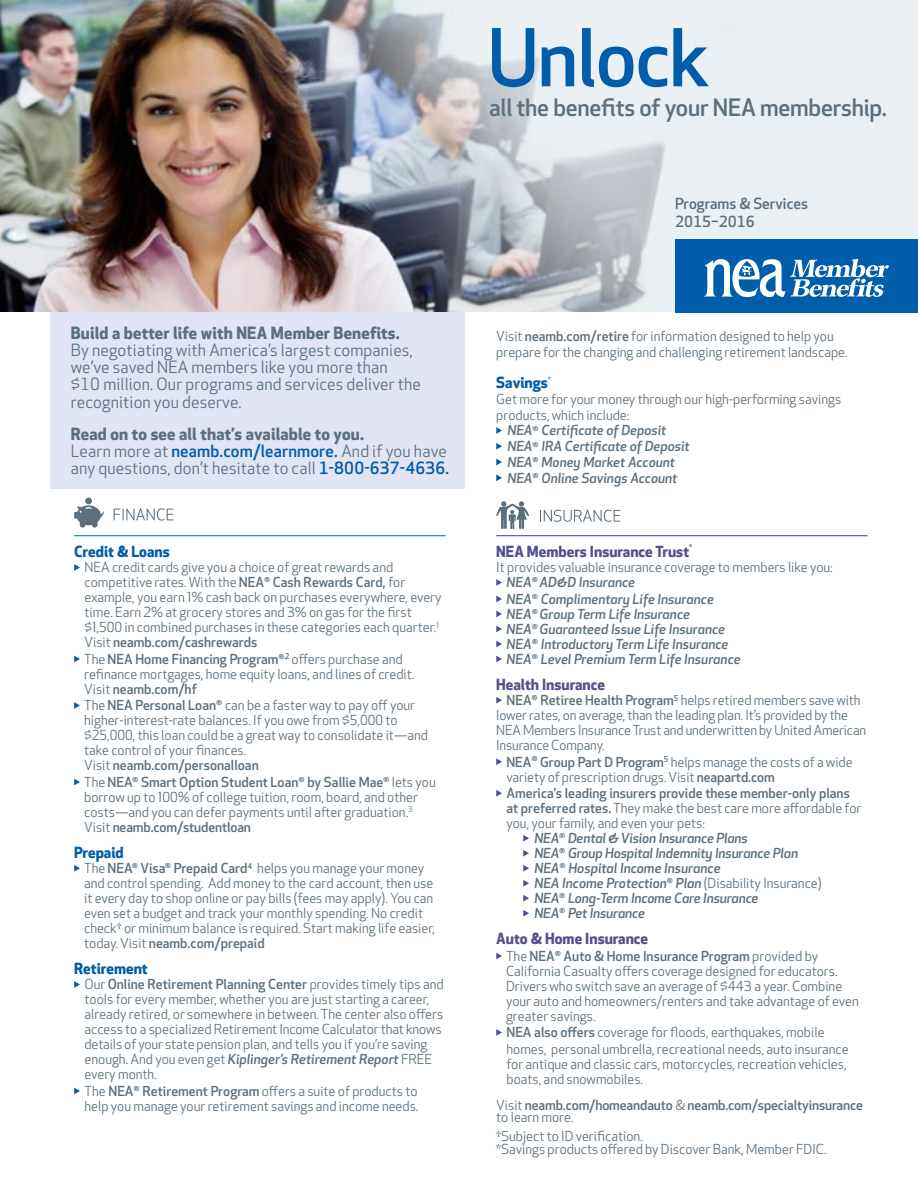
<style>
.page{position:relative;width:918px;height:1188px;background:#fff}
.page>*{position:absolute;margin:0;border:0;box-sizing:border-box;transform-origin:0 0}
.t1{font:500 77.55px "Apex New";letter-spacing:-.015em;color:#005daa}
.t2{font:500 23.4px "Apex New";letter-spacing:-.01em;color:#5c6f7c}
.t3{font:16.5px/17.2px "Apex New";letter-spacing:.01em;color:#5c6f7c}
.t4{font:700 16.5px "Apex New";letter-spacing:.01em;color:#5c6f7c}
.t5{font:700 15px "Apex New";color:#534f8f}
.t6{font:700 15px "Apex New";color:#005daa}
.t7{font:500 15px/18px "Apex New";color:#5c6f7c}
.t8{font:13.5px/15px "Apex New";color:#5c6f7c}
.t9{font:italic 500 13.5px/15px "Apex New";color:#5c6f7c}
.t10{font:500 13.5px/12px "Apex New";letter-spacing:-.005em;color:#5c6f7c}
.s1{font-weight:700}
.s2{font-weight:500;color:#005daa}
.s3{font-weight:500}
.s4{font-weight:500;font-style:italic}
.s5{font-weight:400;font-style:normal}
.s6{font-weight:400}
</style>
<div class="page">
<svg style="left:74px;top:564px;width:6px;height:7px"></svg>
<svg style="left:74px;top:656px;width:6px;height:6px"></svg>
<svg style="left:74px;top:702px;width:6px;height:7px"></svg>
<svg style="left:74px;top:779px;width:6px;height:6px"></svg>
<svg style="left:74px;top:865px;width:6px;height:7px"></svg>
<svg style="left:74px;top:981px;width:6px;height:7px"></svg>
<svg style="left:74px;top:1088px;width:6px;height:6px"></svg>
<svg style="left:74px;top:498px;width:30px;height:30px"></svg>
<svg style="left:114px;top:508px;width:59px;height:13px"></svg>
<hr style="left:74px;top:535px;width:371px;height:1px;background:#00899e">
<svg style="left:496px;top:501px;width:33px;height:28px"></svg>
<svg style="left:540px;top:510px;width:80px;height:12px"></svg>
<hr style="left:496px;top:535px;width:372px;height:1px;background:#534f8f">
<svg style="left:496px;top:579px;width:6px;height:7px"></svg>
<svg style="left:496px;top:596px;width:6px;height:6px"></svg>
<svg style="left:496px;top:611px;width:6px;height:6px"></svg>
<svg style="left:496px;top:626px;width:6px;height:6px"></svg>
<svg style="left:496px;top:641px;width:6px;height:6px"></svg>
<svg style="left:496px;top:656px;width:6px;height:6px"></svg>
<svg style="left:496px;top:697px;width:6px;height:7px"></svg>
<svg style="left:496px;top:758px;width:6px;height:7px"></svg>
<svg style="left:496px;top:790px;width:6px;height:7px"></svg>
<svg style="left:523px;top:835px;width:6px;height:7px"></svg>
<svg style="left:523px;top:850px;width:6px;height:7px"></svg>
<svg style="left:523px;top:865px;width:6px;height:7px"></svg>
<svg style="left:523px;top:880px;width:6px;height:7px"></svg>
<svg style="left:523px;top:895px;width:6px;height:7px"></svg>
<svg style="left:523px;top:910px;width:6px;height:7px"></svg>
<svg style="left:496px;top:953px;width:6px;height:6px"></svg>
<svg style="left:496px;top:1029px;width:6px;height:7px"></svg>
<svg style="left:496px;top:427px;width:6px;height:7px"></svg>
<svg style="left:496px;top:443px;width:6px;height:7px"></svg>
<svg style="left:496px;top:459px;width:6px;height:6px"></svg>
<svg style="left:496px;top:474px;width:6px;height:7px"></svg>
<div style="left:50px;top:291px;width:415px;height:198px;background:#e0e4f3"></div>
<img style="left:0;top:0;width:918px;height:312px">
<div style="left:675px;top:239px;width:243px;height:74px;background:#005daa"></div>
<svg style="left:704px;top:258px;width:185px;height:40px"></svg>
<p class="t4" style="left:71px;top:323px;width:331px">Build a better life with NEA Member Benefits.</p>
<p class="t3" style="left:71px;top:341px;width:352px">By negotiating with America’s largest companies, we’ve saved NEA members like you more than $10 million. Our programs and services deliver the recognition you deserve.</p>
<p class="t3" style="left:71px;top:425px;width:380px"><span class="s1">Read on to see all that’s available to you.<br></span>Learn more at <span class="s2">neamb.com/learnmore.</span> And if you have any questions, don’t hesitate to call <span class="s2">1-800-637-4636.</span></p>
<p class="t6" style="left:74px;top:543px;width:97px">Credit &amp; Loans</p>
<p class="t8" style="left:85px;top:560px;width:359px">NEA credit cards give you a choice of great rewards and competitive rates. With the <span class="s3">NEA</span><sup>®</sup> <span class="s3">Cash Rewards Card,</span> for example, you earn 1% cash back on purchases everywhere, every time. Earn 2% at grocery stores and 3% on gas for the first $1,500 in combined purchases in these categories each quarter.<sup>1<br></sup>Visit <span class="s3">neamb.com/cashrewards</span></p>
<p class="t8" style="left:84px;top:651px;width:332px">The <span class="s3">NEA Home Financing Program</span><sup>®2</sup> offers purchase and refinance mortgages, home equity loans, and lines of credit.<br>Visit <span class="s3">neamb.com/hf</span></p>
<p class="t8" style="left:84px;top:698px;width:346px">The <span class="s3">NEA Personal Loan</span><sup>®</sup> can be a faster way to pay off your higher-interest-rate balances. If you owe from $5,000 to $25,000, this loan could be a great way to consolidate it—and take control of your finances.<br>Visit <span class="s3">neamb.com/personalloan</span></p>
<p class="t8" style="left:84px;top:774px;width:353px">The <span class="s3">NEA</span><sup>®</sup> <span class="s3">Smart Option Student Loan</span><sup>®</sup> <span class="s3">by Sallie Mae</span><sup>®</sup> lets you borrow up to 100% of college tuition, room, board, and other costs—and you can defer payments until after graduation.<sup>3<br></sup>Visit <span class="s3">neamb.com/studentloan</span></p>
<p class="t6" style="left:74px;top:844px;width:51px">Prepaid</p>
<p class="t8" style="left:84px;top:861px;width:352px">The <span class="s3">NEA</span><sup>®</sup> <span class="s3">Visa</span><sup>®</sup> <span class="s3">Prepaid Card</span><sup>4</sup> helps you manage your money and control spending. Add money to the card account, then use it every day to shop online or pay bills (fees may apply). You can even set a budget and track your monthly spending. No credit check† or minimum balance is required. Start making life easier, today. Visit <span class="s3">neamb.com/prepaid</span></p>
<p class="t6" style="left:74px;top:960px;width:75px">Retirement</p>
<p class="t8" style="left:85px;top:977px;width:361px">Our <span class="s3">Online Retirement Planning Center</span> provides timely tips and tools for every member, whether you are just starting a career, already retired, or somewhere in between. The center also offers access to a specialized Retirement Income Calculator that knows details of your state pension plan, and tells you if you’re saving enough. And you even get <span class="s4">Kiplinger’s Retirement Report</span> FREE every month.</p>
<p class="t8" style="left:85px;top:1083px;width:335px">The <span class="s3">NEA</span><sup>®</sup> <span class="s3">Retirement Program</span> offers a suite of products to help you manage your retirement savings and income needs.</p>
<h1 class="t1" style="left:488px;top:6px;width:223px">Unlock</h1>
<h2 class="t2" style="left:489px;top:92px;width:399px">all the benefits of your NEA membership.</h2>
<p class="t7" style="left:675px;top:194px;width:134px">Programs &amp; Services<br>2015–2016</p>
<p class="t8" style="left:496px;top:328px;width:353px;line-height:15.8px">Visit <span class="s3">neamb.com/retire</span> for information designed to help you prepare for the changing and challenging retirement landscape.</p>
<p class="t6" style="left:496px;top:374px;width:56px">Savings<sup>*</sup></p>
<p class="t8" style="left:496px;top:391px;width:347px">Get more for your money through our high-performing savings</p>
<p class="t8" style="left:496px;top:407px;width:135px">products, which include:</p>
<p class="t9" style="left:507px;top:423px;width:160px">NEA<sup>®</sup> Certificate of Deposit</p>
<p class="t9" style="left:507px;top:438px;width:184px">NEA<sup>®</sup> IRA Certificate of Deposit</p>
<p class="t9" style="left:507px;top:454px;width:169px">NEA<sup>®</sup> Money Market Account</p>
<p class="t9" style="left:507px;top:470px;width:171px">NEA<sup>®</sup> Online Savings Account</p>
<p class="t5" style="left:496px;top:543px;width:197px">NEA Members Insurance Trust<sup>®</sup></p>
<p class="t8" style="left:507px;top:560px;width:328px;text-indent:-10px">It provides valuable insurance coverage to members like you:<br><span class="s4">NEA</span><sup>®</sup> <span class="s4">AD&amp;D Insurance</span></p>
<p class="t9" style="left:507px;top:591px;width:235px">NEA<sup>®</sup> Complimentary Life Insurance NEA<sup>®</sup> Group Term Life Insurance<br>NEA<sup>®</sup> Guaranteed Issue Life Insurance NEA<sup>®</sup> Introductory Term Life Insurance NEA<sup>®</sup> Level Premium Term Life Insurance</p>
<p class="t5" style="left:496px;top:676px;width:110px">Health Insurance</p>
<p class="t8" style="left:496px;top:693px;width:371px;text-indent:10px"><span class="s3">NEA</span><sup>®</sup> <span class="s3">Retiree Health Program</span><sup>5</sup> helps retired members save with lower rates, on average, than the leading plan. It’s provided by the NEA Members Insurance Trust and underwritten by United American Insurance Company.</p>
<p class="t8" style="left:506px;top:754px;width:348px"><span class="s3">NEA</span><sup>®</sup> <span class="s3">Group Part D Program</span><sup>5</sup> helps manage the costs of a wide variety of prescription drugs. Visit <span class="s3">neapartd.com</span></p>
<p class="t10" style="left:506px;top:787px;width:345px">America’s leading insurers provide these member-only plans</p>
<p class="t8" style="left:506px;top:801px;width:357px"><span class="s3">at preferred rates.</span> They make the best care more affordable for</p>
<p class="t8" style="left:506px;top:816px;width:200px">you, your family, and even your pets:</p>
<p class="t9" style="left:534px;top:830px;width:215px">NEA<sup>®</sup> Dental &amp; Vision Insurance Plans</p>
<p class="t9" style="left:534px;top:845px;width:265px">NEA<sup>®</sup> Group Hospital Indemnity Insurance Plan</p>
<p class="t9" style="left:534px;top:860px;width:188px">NEA<sup>®</sup> Hospital Income Insurance</p>
<p class="t9" style="left:534px;top:875px;width:289px">NEA Income Protection<sup>®</sup> Plan <span class="s5">(Disability Insurance)</span></p>
<p class="t9" style="left:534px;top:890px;width:226px">NEA<sup>®</sup> Long-Term Income Care Insurance</p>
<p class="t9" style="left:534px;top:905px;width:112px">NEA<sup>®</sup> Pet Insurance</p>
<p class="t5" style="left:496px;top:930px;width:153px">Auto &amp; Home Insurance</p>
<p class="t8" style="left:506px;top:948px;width:354px">The <span class="s3">NEA</span><sup>®</sup> <span class="s3">Auto &amp; Home Insurance Program</span> provided by California Casualty offers coverage designed for educators.<br>Drivers who switch save an average of $443 a year. Combine your auto and homeowners/renters and take advantage of even greater savings.</p>
<p class="t8" style="left:506px;top:1024px;width:344px;line-height:16.5px"><span class="s3">NEA also offers</span> coverage for floods, earthquakes, mobile homes, personal umbrella, recreational needs, auto insurance</p>
<p class="t8" style="left:506px;top:1056px;width:342px">for antique and classic cars, motorcycles, recreation vehicles, boats, and snowmobiles.</p>
<p class="t10" style="left:496px;top:1099px;width:368px"><span class="s6">Visit</span> neamb.com/homeandauto <span class="s6">&amp;</span> neamb.com/specialtyinsurance <span class="s6">to learn more.</span></p>
<p class="t8" style="left:496px;top:1129px;width:332px;line-height:13.5px">†Subject to ID verification.<br>*Savings products offered by Discover Bank, Member FDIC.</p>
</div>
